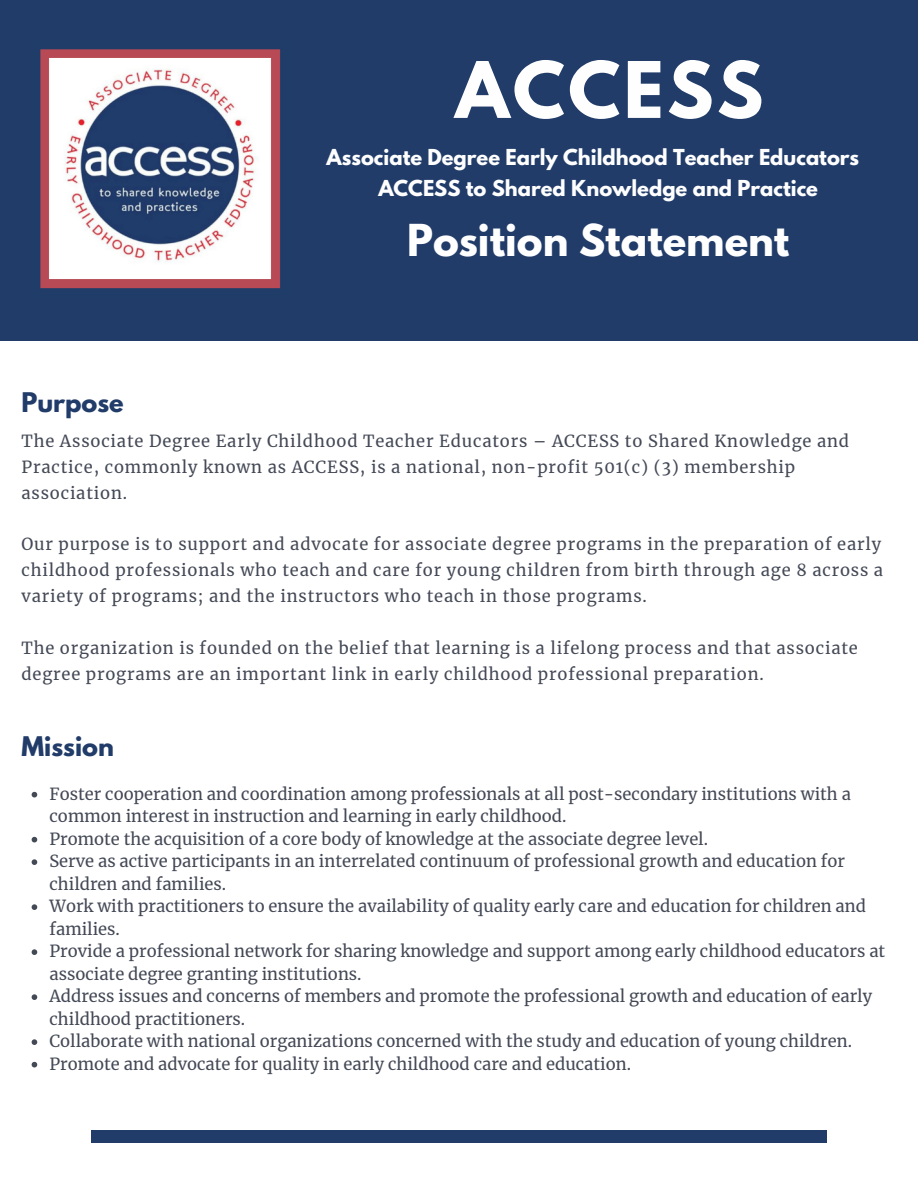
<style>
.page{position:relative;width:918px;height:1188px;background:#fff}
.page>*{position:absolute;margin:0;border:0;box-sizing:border-box;transform-origin:0 0}
.t1{font:700 69px "League Spartan";letter-spacing:.05em;color:#fefefe}
.t2{font:700 39px "League Spartan";color:#fefefe}
.t3{font:700 24px "League Spartan";color:#213c69}
.t4{font:700 19.5px "League Spartan";color:#fefefe}
.t5{font:16.5px/22.5px "Merriweather";color:#444956}
.t6{font:16.5px/25.8px "Merriweather";letter-spacing:.05em;color:#444956}
</style>
<div class="page">
<div style="left:91px;top:1131px;width:736px;height:12px;background:#213c69"></div>
<div style="left:0;top:0;width:918px;height:341px;background:#213c69"></div>
<img style="left:40px;top:49px;width:241px;height:240px">
<svg style="left:32px;top:792px;width:5px;height:5px"></svg>
<svg style="left:32px;top:837px;width:5px;height:5px"></svg>
<svg style="left:32px;top:859px;width:5px;height:6px"></svg>
<svg style="left:32px;top:904px;width:5px;height:6px"></svg>
<svg style="left:32px;top:949px;width:5px;height:6px"></svg>
<svg style="left:32px;top:994px;width:5px;height:6px"></svg>
<svg style="left:32px;top:1039px;width:5px;height:6px"></svg>
<svg style="left:32px;top:1062px;width:5px;height:5px"></svg>
<p class="t1" style="left:455px;top:56px;width:309px">ACCESS</p>
<p class="t4" style="left:327px;top:148px;width:534px">Associate Degree Early Childhood Teacher Educators</p>
<p class="t4" style="left:378px;top:178px;width:441px">ACCESS to Shared Knowledge and Practice</p>
<p class="t2" style="left:407px;top:221px;width:384px">Position Statement</p>
<p class="t3" style="left:21px;top:390px;width:104px">Purpose</p>
<p class="t6" style="left:21px;top:428px;width:829px">The Associate Degree Early Childhood Teacher Educators – ACCESS to Shared Knowledge and<br>Practice, commonly known as ACCESS, is a national, non-profit 501(c) (3) membership association.</p>
<p class="t5" style="left:21px;top:532px;width:863px;line-height:25.8px;text-align:justify">Our purpose is to support and advocate for associate degree programs in the preparation of early childhood professionals who teach and care for young children from birth through age 8 across a variety of programs; and the instructors who teach in those programs.</p>
<p class="t6" style="left:21px;top:635px;width:838px">The organization is founded on the belief that learning is a lifelong process and that associate degree programs are an important link in early childhood professional preparation.</p>
<p class="t3" style="left:21px;top:734px;width:94px">Mission</p>
<p class="t5" style="left:50px;top:783px;width:803px">Foster cooperation and coordination among professionals at all post-secondary institutions with a common interest in instruction and learning in early childhood.</p>
<p class="t5" style="left:50px;top:828px;width:660px">Promote the acquisition of a core body of knowledge at the associate degree level.</p>
<p class="t5" style="left:50px;top:850px;width:797px">Serve as active participants in an interrelated continuum of professional growth and education for children and families.</p>
<p class="t5" style="left:50px;top:895px;width:818px">Work with practitioners to ensure the availability of quality early care and education for children and families.</p>
<p class="t5" style="left:50px;top:940px;width:837px">Provide a professional network for sharing knowledge and support among early childhood educators at associate degree granting institutions.</p>
<p class="t5" style="left:50px;top:985px;width:824px">Address issues and concerns of members and promote the professional growth and education of early childhood practitioners.</p>
<p class="t5" style="left:50px;top:1030px;width:804px">Collaborate with national organizations concerned with the study and education of young children.</p>
<p class="t5" style="left:50px;top:1053px;width:583px">Promote and advocate for quality in early childhood care and education.</p>
</div>
